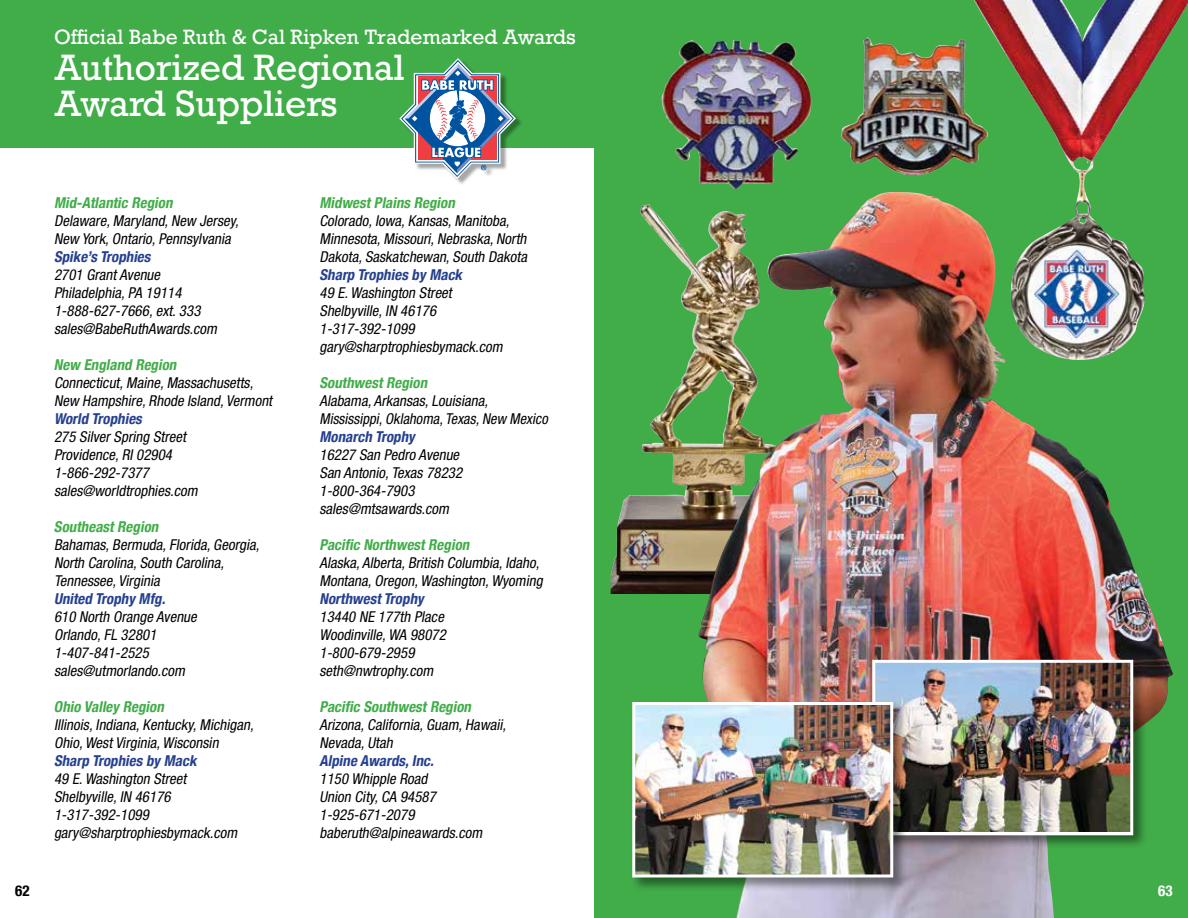
<style>
.page{position:relative;width:1188px;height:918px;background:#fff}
.page>*{position:absolute;margin:0;border:0;box-sizing:border-box;transform-origin:0 0}
.t1{font:34.5px/36px "Rockwell";color:#fff}
.t2{font:19.5px "Rockwell";color:#fff}
.t3{font:italic condensed 15px/18px "Helvetica Neue LT Std";color:#000}
.t4{font:italic 700 condensed 15px "Helvetica Neue";color:#41ad49}
.t5{font:italic 700 condensed 15px "Helvetica Neue";color:#25408f}
.t6{font:700 condensed 15px "Helvetica Neue";color:#000}
.t7{font:700 condensed 15px "Helvetica Neue";color:#fff}
</style>
<div class="page">
<div style="left:0;top:0;width:594px;height:147px;background:#41ad49"></div>
<div style="left:401px;top:60px;width:122px;height:126px;background:#000;opacity:.35"></div>
<svg style="left:399px;top:58px;width:117px;height:121px"></svg>
<img style="left:594px;top:0;width:594px;height:918px">
<img style="left:611px;top:204px;width:87px;height:390px">
<img style="left:974px;top:0;width:214px;height:362px">
<img style="left:698px;top:192px;width:189px;height:508px">
<div style="left:870px;top:658px;width:278px;height:192px;background:#000;opacity:.45"></div>
<img style="left:876px;top:664px;width:253px;height:167px">
<div style="left:872px;top:660px;width:261px;height:175px;border:3px solid #fff"></div>
<div style="left:630px;top:700px;width:278px;height:192px;background:#000;opacity:.45"></div>
<img style="left:636px;top:706px;width:253px;height:168px">
<div style="left:632px;top:702px;width:261px;height:176px;border:3px solid #fff"></div>
<img style="left:661px;top:40px;width:153px;height:151px">
<img style="left:840px;top:37px;width:150px;height:140px">
<h2 class="t2" style="left:54px;top:25px;width:524px">Official Babe Ruth &amp; Cal Ripken Trademarked Awards</h2>
<h1 class="t1" style="left:54px;top:50px;width:352px">Authorized Regional<br>Award Suppliers</h1>
<p class="t4" style="left:54px;top:190px;width:124px">Mid-AtlanticRegion</p>
<p class="t3" style="left:54px;top:212px;width:189px">Delaware,Maryland,New Jersey,<br>New York,Ontario,Pennsylvania</p>
<p class="t5" style="left:54px;top:244px;width:102px">Spike’sTrophies</p>
<p class="t3" style="left:54px;top:266px;width:168px">2701 GrantAvenue<br>Philadelphia,PA 19114<br>1-888-627-7666,ext.333 sales@BabeRuthAwards.com</p>
<p class="t4" style="left:54px;top:352px;width:128px">New England Region</p>
<p class="t3" style="left:54px;top:374px;width:223px">Connecticut,Maine,Massachusetts,<br>New Hampshire,Rhode Island,Vermont</p>
<p class="t5" style="left:54px;top:406px;width:93px">World Trophies</p>
<p class="t3" style="left:54px;top:428px;width:148px">275 SilverSpring Street<br>Providence,RI02904<br>1-866-292-7377 sales@worldtrophies.com</p>
<p class="t4" style="left:54px;top:514px;width:110px">SoutheastRegion</p>
<p class="t3" style="left:54px;top:536px;width:210px">Bahamas,Bermuda,Florida,Georgia,<br>North Carolina,South Carolina,<br>Tennessee,Virginia</p>
<p class="t5" style="left:54px;top:586px;width:117px">United TrophyMfg.</p>
<p class="t3" style="left:54px;top:608px;width:147px">610 North Orange Avenue<br>Orlando,FL 32801<br>1-407-841-2525 sales@utmorlando.com</p>
<p class="t4" style="left:54px;top:694px;width:115px">OhioValleyRegion</p>
<p class="t3" style="left:54px;top:716px;width:204px">Illinois,Indiana,Kentucky,Michigan,<br>Ohio,WestVirginia,Wisconsin</p>
<p class="t5" style="left:54px;top:748px;width:148px">Sharp TrophiesbyMack</p>
<p class="t3" style="left:54px;top:770px;width:188px">49 E.Washington Street<br>Shelbyville,IN 46176<br>1-317-392-1099 gary@sharptrophiesbymack.com</p>
<p class="t4" style="left:319px;top:190px;width:141px">MidwestPlainsRegion</p>
<p class="t3" style="left:320px;top:212px;width:212px">Colorado,Iowa,Kansas,Manitoba,<br>Minnesota,Missouri,Nebraska,North<br>Dakota,Saskatchewan,South Dakota</p>
<p class="t5" style="left:320px;top:262px;width:148px">Sharp TrophiesbyMack</p>
<p class="t3" style="left:320px;top:284px;width:188px">49 E.Washington Street<br>Shelbyville,IN 46176<br>1-317-392-1099 gary@sharptrophiesbymack.com</p>
<p class="t4" style="left:319px;top:370px;width:113px">SouthwestRegion</p>
<p class="t3" style="left:320px;top:392px;width:233px">Alabama,Arkansas,Louisiana,<br>Mississippi,Oklahoma,Texas,New Mexico</p>
<p class="t5" style="left:320px;top:424px;width:101px">Monarch Trophy</p>
<p class="t3" style="left:320px;top:446px;width:147px">16227 San Pedro Avenue<br>San Antonio,Texas 78232<br>1-800-364-7903 sales@mtsawards.com</p>
<p class="t4" style="left:319px;top:532px;width:155px">PacificNorthwestRegion</p>
<p class="t3" style="left:320px;top:554px;width:228px">Alaska,Alberta,British Columbia,Idaho,<br>Montana,Oregon,Washington,Wyoming</p>
<p class="t5" style="left:320px;top:586px;width:110px">NorthwestTrophy</p>
<p class="t3" style="left:320px;top:608px;width:131px">13440 NE 177th Place<br>Woodinville,WA 98072<br>1-800-679-2959 seth@nwtrophy.com</p>
<p class="t4" style="left:319px;top:694px;width:157px">PacificSouthwestRegion</p>
<p class="t3" style="left:320px;top:716px;width:191px">Arizona,California,Guam,Hawaii,<br>Nevada,Utah</p>
<p class="t5" style="left:320px;top:748px;width:120px">AlpineAwards,Inc.</p>
<p class="t3" style="left:320px;top:770px;width:167px">1150 Whipple Road<br>Union City,CA 94587<br>1-925-671-2079 baberuth@alpineawards.com</p>
<p class="t6" style="left:15px;top:879px;width:16px">62</p>
<p class="t7" style="left:1158px;top:879px;width:16px">63</p>
</div>
